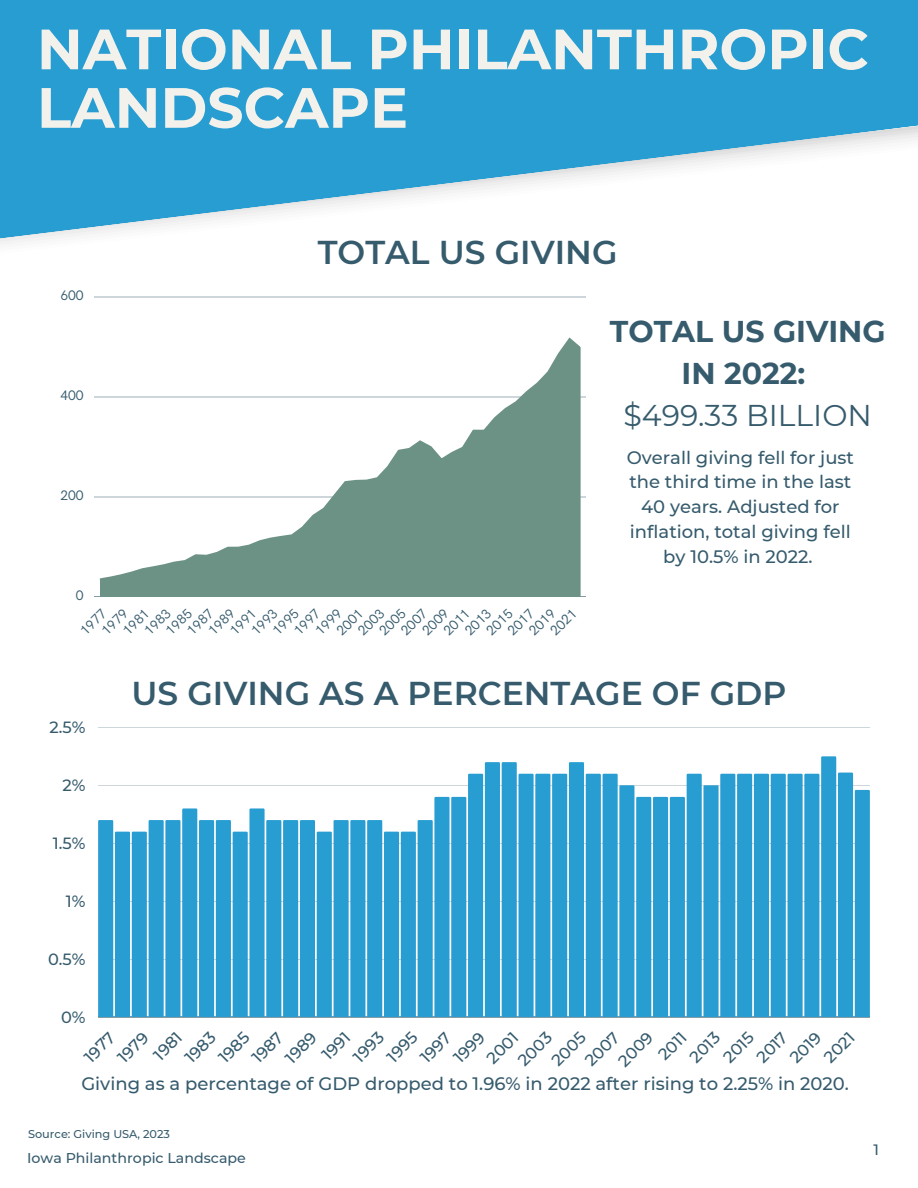
<style>
.page{position:relative;width:918px;height:1188px;background:#fff}
.page>*{position:absolute;margin:0;border:0;box-sizing:border-box;transform-origin:0 0}
.t1{font:700 56.7px/58.5px "Montserrat";color:#f2f1ec}
.t2{font:600 33px "Montserrat";color:#365b6d}
.t3{font:700 30px "Montserrat";color:#365b6d}
.t4{font:30px "Montserrat";color:#365b6d}
.t5{font:500 18px/24.8px "Montserrat";color:#365b6d;text-align:center}
.t6{font:500 16.2px "Montserrat";color:#365b6d}
.t7{font:500 15px "Montserrat";color:#365b6d}
.t8{font:500 14.25px "Montserrat";color:#365b6d}
.t9{font:13.8px "HK Grotesk";color:#365b6d}
.t10{font:500 11.25px "Montserrat";color:#365b6d}
</style>
<div class="page">
<hr style="left:94px;top:297px;width:492px;height:1px;background:#365b6d">
<hr style="left:94px;top:397px;width:492px;height:1px;background:#365b6d">
<hr style="left:94px;top:497px;width:492px;height:1px;background:#365b6d">
<hr style="left:94px;top:597px;width:492px;height:1px;background:#365b6d">
<div style="left:100px;top:581px;width:481px;height:16px;background:#6c9286"></div>
<svg style="left:98px;top:337px;width:484px;height:244px"></svg>
<hr style="left:98px;top:727px;width:772px;height:1px;background:#365b6d">
<hr style="left:98px;top:1017px;width:772px;height:1px;background:#365b6d">
<svg style="left:98px;top:756px;width:772px;height:261px"></svg>
<svg style="left:0;top:0;width:918px;height:245px;fill:#289dd2"></svg>
<p class="t1" style="left:37px;top:20px;width:834px">NATIONAL PHILANTHROPIC<br>LANDSCAPE</p>
<p class="t9" style="left:60px;top:288px;width:25px">600</p>
<p class="t9" style="left:60px;top:388px;width:25px">400</p>
<p class="t9" style="left:60px;top:488px;width:25px">200</p>
<p class="t9" style="left:76px;top:588px;width:9px">0</p>
<p class="t2" style="left:318px;top:232px;width:301px">TOTAL US GIVING</p>
<p class="t3" style="left:610px;top:313px;width:277px">TOTAL US GIVING</p>
<p class="t3" style="left:682px;top:355px;width:125px">IN 2022:</p>
<p class="t4" style="left:623px;top:397px;width:250px">$499.33 BILLION</p>
<p class="t5" style="left:627px;top:445px;width:229px">Overall giving fell for just the third time in the last<br>40 years. Adjusted for inflation, total giving fell by 10.5% in 2022.</p>
<p class="t9" style="left:98px;top:628px;width:33px;rotate:-45deg">1979</p>
<p class="t9" style="left:205px;top:628px;width:33px;rotate:-45deg">1989</p>
<p class="t9" style="left:312px;top:628px;width:33px;rotate:-45deg">1999</p>
<p class="t9" style="left:419px;top:628px;width:33px;rotate:-45deg">2009</p>
<p class="t9" style="left:526px;top:628px;width:33px;rotate:-45deg">2019</p>
<p class="t9" style="left:141px;top:628px;width:33px;rotate:-45deg">1983</p>
<p class="t9" style="left:248px;top:628px;width:33px;rotate:-45deg">1993</p>
<p class="t9" style="left:355px;top:628px;width:33px;rotate:-45deg">2003</p>
<p class="t9" style="left:462px;top:628px;width:33px;rotate:-45deg">2013</p>
<p class="t9" style="left:162px;top:628px;width:33px;rotate:-45deg">1985</p>
<p class="t9" style="left:269px;top:628px;width:33px;rotate:-45deg">1995</p>
<p class="t9" style="left:376px;top:628px;width:33px;rotate:-45deg">2005</p>
<p class="t9" style="left:483px;top:628px;width:33px;rotate:-45deg">2015</p>
<p class="t9" style="left:77px;top:628px;width:33px;rotate:-45deg">1977</p>
<p class="t9" style="left:184px;top:628px;width:33px;rotate:-45deg">1987</p>
<p class="t9" style="left:291px;top:628px;width:33px;rotate:-45deg">1997</p>
<p class="t9" style="left:398px;top:628px;width:33px;rotate:-45deg">2007</p>
<p class="t9" style="left:504px;top:628px;width:33px;rotate:-45deg">2017</p>
<p class="t9" style="left:120px;top:628px;width:33px;rotate:-45deg">1981</p>
<p class="t9" style="left:227px;top:628px;width:33px;rotate:-45deg">1991</p>
<p class="t9" style="left:333px;top:628px;width:33px;rotate:-45deg">2001</p>
<p class="t9" style="left:440px;top:628px;width:33px;rotate:-45deg">2011</p>
<p class="t9" style="left:547px;top:628px;width:33px;rotate:-45deg">2021</p>
<p class="t6" style="left:50px;top:717px;width:38px">2.5%</p>
<p class="t6" style="left:63px;top:775px;width:25px">2%</p>
<p class="t6" style="left:53px;top:833px;width:34px">1.5%</p>
<p class="t6" style="left:66px;top:891px;width:21px">1%</p>
<p class="t6" style="left:48px;top:949px;width:39px">0.5%</p>
<p class="t6" style="left:61px;top:1007px;width:26px">0%</p>
<p class="t2" style="left:131px;top:673px;width:657px">US GIVING AS A PERCENTAGE OF GDP</p>
<p class="t6" style="left:80px;top:1053px;width:37px;rotate:-45deg">1977</p>
<p class="t6" style="left:113px;top:1053px;width:37px;rotate:-45deg">1979</p>
<p class="t6" style="left:149px;top:1051px;width:34px;rotate:-45deg">1981</p>
<p class="t6" style="left:181px;top:1053px;width:37px;rotate:-45deg">1983</p>
<p class="t6" style="left:214px;top:1053px;width:37px;rotate:-45deg">1985</p>
<p class="t6" style="left:248px;top:1053px;width:38px;rotate:-45deg">1987</p>
<p class="t6" style="left:281px;top:1053px;width:38px;rotate:-45deg">1989</p>
<p class="t6" style="left:318px;top:1050px;width:34px;rotate:-45deg">1991</p>
<p class="t6" style="left:349px;top:1053px;width:37px;rotate:-45deg">1993</p>
<p class="t6" style="left:383px;top:1053px;width:37px;rotate:-45deg">1995</p>
<p class="t6" style="left:416px;top:1053px;width:37px;rotate:-45deg">1997</p>
<p class="t6" style="left:450px;top:1053px;width:38px;rotate:-45deg">1999</p>
<p class="t6" style="left:483px;top:1054px;width:38px;rotate:-45deg">2001</p>
<p class="t6" style="left:514px;top:1056px;width:42px;rotate:-45deg">2003</p>
<p class="t6" style="left:614px;top:1057px;width:42px;rotate:-45deg">2009</p>
<p class="t6" style="left:685px;top:1053px;width:37px;rotate:-45deg">2013</p>
<p class="t6" style="left:719px;top:1053px;width:37px;rotate:-45deg">2015</p>
<p class="t6" style="left:752px;top:1053px;width:37px;rotate:-45deg">2017</p>
<p class="t6" style="left:786px;top:1053px;width:38px;rotate:-45deg">2019</p>
<p class="t6" style="left:820px;top:1053px;width:37px;rotate:-45deg">2021</p>
<p class="t6" style="left:547px;top:1056px;width:42px;rotate:-45deg">2005</p>
<p class="t6" style="left:581px;top:1056px;width:42px;rotate:-45deg">2007</p>
<p class="t5" style="left:81px;top:1071px;width:769px">Giving as a percentage of GDP dropped to 1.96% in 2022 after rising to 2.25% in 2020.</p>
<p class="t10" style="left:28px;top:1127px;width:143px">Source: Giving USA, 2023</p>
<p class="t8" style="left:27px;top:1149px;width:220px">Iowa Philanthropic Landscape</p>
<p class="t7" style="left:874px;top:1141px;width:7px">1</p>
</div>
